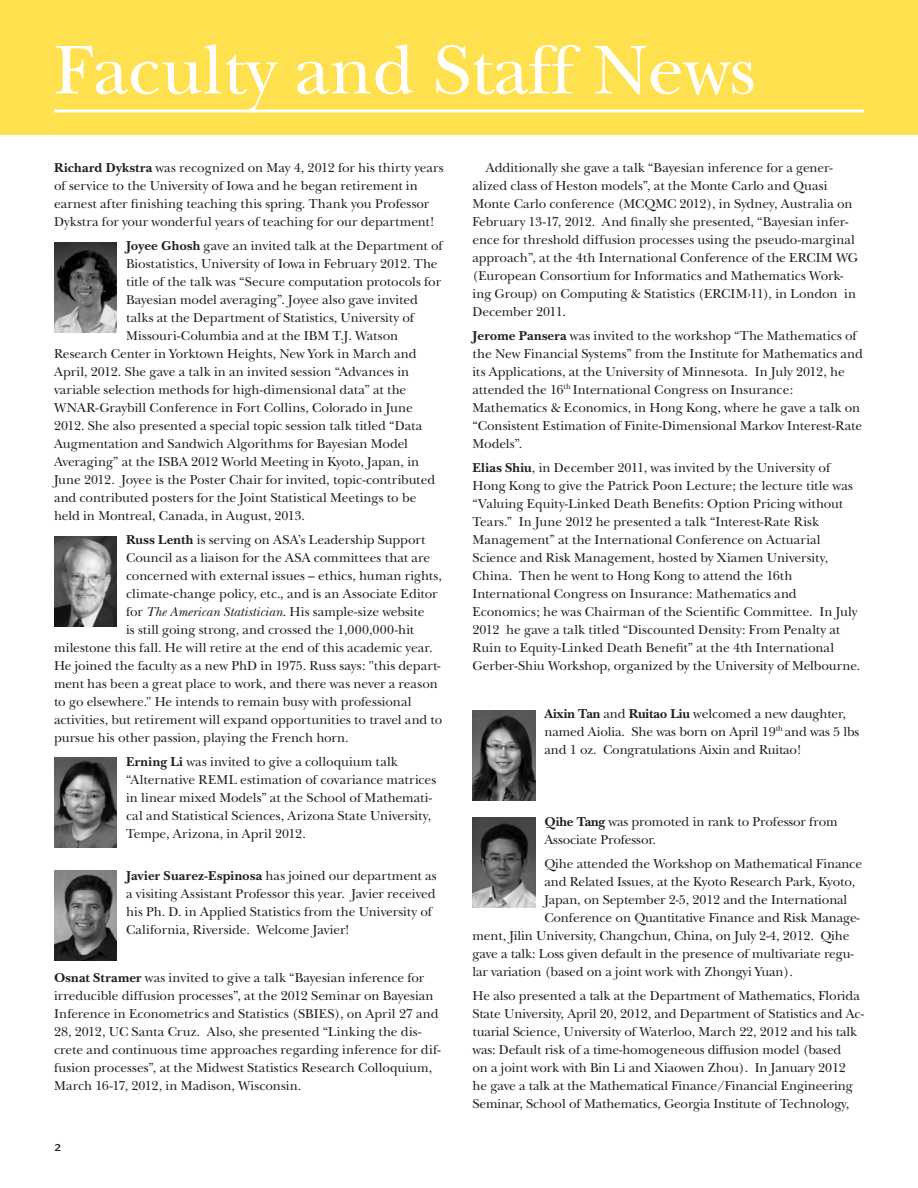
<style>
.page{position:relative;width:918px;height:1188px;background:#fff}
.page>*{position:absolute;margin:0;border:0;box-sizing:border-box;transform-origin:0 0}
.Headline{font:72px "New Baskerville";color:#fff}
.Plain_Text{font:13.5px/18px "New Baskerville";letter-spacing:-.01em;color:#231f20}
.Normal__Web{font:13.5px/18px "New Baskerville";color:#231f20}
.t1{font:13.5px "Meta Plus";color:#231f20}
.s1{font-weight:700}
.s2{font-style:italic}
</style>
<div class="page">
<div style="left:0;top:0;width:918px;height:134px;background:#ffe04e"></div>
<hr style="left:54px;top:110px;width:810px;height:2px;background:#fff">
<img style="left:54px;top:242px;width:63px;height:90px">
<img style="left:54px;top:537px;width:63px;height:90px">
<img style="left:54px;top:757px;width:63px;height:90px">
<img style="left:54px;top:871px;width:63px;height:90px">
<img style="left:472px;top:711px;width:64px;height:90px">
<img style="left:472px;top:818px;width:64px;height:90px">
<p class="Headline" style="left:55px;top:28px;width:703px">Faculty and Staff News</p>
<p class="Normal__Web" style="left:54px;top:159px;width:391px"><span class="s1">Richard Dykstra</span> was recognized on May 4, 2012 for his thirty years of service to the University of Iowa and he began retirement in earnest after finishing teaching this spring. Thank you Professor Dykstra for your wonderful years of teaching for our department!</p>
<p class="Plain_Text" style="left:126px;top:237px;width:318px"><span class="s1">Joyee Ghosh</span> gave an invited talk at the Department of</p>
<p class="Plain_Text" style="left:126px;top:255px;width:313px">Biostatistics, University of Iowa in February 2012. The</p>
<p class="Plain_Text" style="left:126px;top:273px;width:317px">title of the talk was “Secure computation protocols for</p>
<p class="Plain_Text" style="left:126px;top:291px;width:293px">Bayesian model averaging”. Joyee also gave invited</p>
<p class="Plain_Text" style="left:126px;top:309px;width:290px">talks at the Department of Statistics, University of</p>
<p class="Plain_Text" style="left:126px;top:327px;width:274px">Missouri-Columbia and at the IBM T.J. Watson</p>
<p class="Plain_Text" style="left:54px;top:345px;width:364px">Research Center in Yorktown Heights, New York in March and</p>
<p class="Plain_Text" style="left:54px;top:363px;width:357px">April, 2012. She gave a talk in an invited session “Advances in</p>
<p class="Plain_Text" style="left:54px;top:381px;width:354px">variable selection methods for high-dimensional data” at the</p>
<p class="Plain_Text" style="left:54px;top:399px;width:360px">WNAR-Graybill Conference in Fort Collins, Colorado in June</p>
<p class="Plain_Text" style="left:54px;top:417px;width:370px">2012. She also presented a special topic session talk titled “Data</p>
<p class="Plain_Text" style="left:54px;top:435px;width:356px">Augmentation and Sandwich Algorithms for Bayesian Model</p>
<p class="Plain_Text" style="left:54px;top:453px;width:367px">Averaging” at the ISBA 2012 World Meeting in Kyoto, Japan, in</p>
<p class="Plain_Text" style="left:54px;top:471px;width:383px">June 2012. Joyee is the Poster Chair for invited, topic-contributed</p>
<p class="Plain_Text" style="left:54px;top:489px;width:364px">and contributed posters for the Joint Statistical Meetings to be</p>
<p class="Plain_Text" style="left:54px;top:507px;width:252px">held in Montreal, Canada, in August, 2013.</p>
<p class="Plain_Text" style="left:126px;top:531px;width:301px"><span class="s1">Russ Lenth</span> is serving on ASA’s Leadership Support</p>
<p class="Plain_Text" style="left:126px;top:549px;width:306px">Council as a liaison for the ASA committees that are</p>
<p class="Plain_Text" style="left:126px;top:567px;width:317px">concerned with external issues – ethics, human rights,</p>
<p class="Plain_Text" style="left:126px;top:585px;width:313px">climate-change policy, etc., and is an Associate Editor</p>
<p class="Plain_Text" style="left:126px;top:603px;width:300px">for <span class="s2">The American Statistician</span>. His sample-size website</p>
<p class="Plain_Text" style="left:126px;top:621px;width:290px">is still going strong, and crossed the 1,000,000-hit</p>
<p class="Plain_Text" style="left:54px;top:639px;width:380px">milestone this fall. He will retire at the end of this academic year.</p>
<p class="Plain_Text" style="left:54px;top:657px;width:388px">He joined the faculty as a new PhD in 1975. Russ says: "this depart-</p>
<p class="Plain_Text" style="left:54px;top:675px;width:385px">ment has been a great place to work, and there was never a reason</p>
<p class="Plain_Text" style="left:54px;top:693px;width:359px">to go elsewhere." He intends to remain busy with professional</p>
<p class="Plain_Text" style="left:54px;top:711px;width:390px">activities, but retirement will expand opportunities to travel and to</p>
<p class="Plain_Text" style="left:54px;top:729px;width:296px">pursue his other passion, playing the French horn.</p>
<p class="Plain_Text" style="left:126px;top:753px;width:312px"><span class="s1">Erning Li</span> was invited to give a colloquium talk “Alternative REML estimation of covariance matrices in linear mixed Models” at the School of Mathemati&shy;cal and Statistical Sciences, Arizona State University, Tempe, Arizona, in April 2012.</p>
<p class="Plain_Text" style="left:126px;top:867px;width:312px"><span class="s1">Javier Suarez-Espinosa</span> has joined our department as a visiting Assistant Professor this year. Javier received his Ph. D. in Applied Statistics from the University of California, Riverside. Welcome Javier!</p>
<p class="Plain_Text" style="left:54px;top:969px;width:388px"><span class="s1">Osnat Stramer</span> was invited to give a talk “Bayesian inference for irreducible diffusion processes”, at the 2012 Seminar on Bayesian Inference in Econometrics and Statistics (SBIES), on April 27 and 28, 2012, UC Santa Cruz. Also, she presented “Linking the dis&shy;crete and continuous time approaches regarding inference for dif&shy;fusion processes”, at the Midwest Statistics Research Colloquium, March 16-17, 2012, in Madison, Wisconsin.</p>
<p class="t1" style="left:54px;top:1139px;width:9px">2</p>
<p class="Plain_Text" style="left:472px;top:159px;width:387px;text-indent:13px">Additionally she gave a talk “Bayesian inference for a gener&shy;alized class of Heston models”, at the Monte Carlo and Quasi Monte Carlo conference (MCQMC 2012), in Sydney, Australia on February 13-17, 2012. And finally she presented, “Bayesian infer&shy;ence for threshold diffusion processes using the pseudo-marginal approach”, at the 4th International Conference of the ERCIM WG (European Consortium for Informatics and Mathematics Work&shy;ing Group) on Computing &amp; Statistics (ERCIM›11), in London in December 2011.</p>
<p class="Plain_Text" style="left:472px;top:327px;width:392px"><span class="s1">Jerome Pansera</span> was invited to the workshop “The Mathematics of the New Financial Systems” from the Institute for Mathematics and its Applications, at the University of Minnesota. In July 2012, he attended the 16<sup>th</sup> International Congress on Insurance:<br>Mathematics &amp; Economics, in Hong Kong, where he gave a talk on “Consistent Estimation of Finite-Dimensional Markov Interest-Rate Models”.</p>
<p class="Plain_Text" style="left:472px;top:459px;width:389px"><span class="s1">Elias Shiu</span>, in December 2011, was invited by the University of Hong Kong to give the Patrick Poon Lecture; the lecture title was “Valuing Equity-Linked Death Benefits: Option Pricing without Tears.” In June 2012 he presented a talk “Interest-Rate Risk Management” at the International Conference on Actuarial Science and Risk Management, hosted by Xiamen University, China. Then he went to Hong Kong to attend the 16th International Congress on Insurance: Mathematics and Economics; he was Chairman of the Scientific Committee. In July 2012 he gave a talk titled “Discounted Density: From Penalty at Ruin to Equity-Linked Death Benefit” at the 4th International Gerber-Shiu Workshop, organized by the University of Melbourne.</p>
<p class="Plain_Text" style="left:544px;top:705px;width:316px"><span class="s1">Aixin Tan</span> and <span class="s1">Ruitao Liu</span> welcomed a new daughter, named Aiolia. She was born on April 19<sup>th</sup> and was 5 lbs and 1 oz. Congratulations Aixin and Ruitao!</p>
<p class="Plain_Text" style="left:544px;top:813px;width:295px"><span class="s1">Qihe Tang</span> was promoted in rank to Professor from<br>Associate Professor.</p>
<p class="Plain_Text" style="left:544px;top:855px;width:319px">Qihe attended the Workshop on Mathematical Finance</p>
<p class="Plain_Text" style="left:544px;top:873px;width:312px">and Related Issues, at the Kyoto Research Park, Kyoto,</p>
<p class="Plain_Text" style="left:544px;top:891px;width:304px">Japan, on September 2-5, 2012 and the International</p>
<p class="Plain_Text" style="left:544px;top:909px;width:317px">Conference on Quantitative Finance and Risk Manage-</p>
<p class="Plain_Text" style="left:472px;top:927px;width:379px">ment, Jilin University, Changchun, China, on July 2-4, 2012. Qihe</p>
<p class="Plain_Text" style="left:472px;top:945px;width:383px">gave a talk: Loss given default in the presence of multivariate regu-</p>
<p class="Plain_Text" style="left:472px;top:963px;width:322px">lar variation (based on a joint work with Zhongyi Yuan).</p>
<p class="Plain_Text" style="left:472px;top:987px;width:393px">He also presented a talk at the Department of Mathematics, Florida State University, April 20, 2012, and Department of Statistics and Ac&shy;tuarial Science, University of Waterloo, March 22, 2012 and his talk was: Default risk of a time-homogeneous diffusion model (based<br>on a joint work with Bin Li and Xiaowen Zhou). In January 2012 he gave a talk at the Mathematical Finance/Financial Engineering Seminar, School of Mathematics, Georgia Institute of Technology,</p>
</div>
